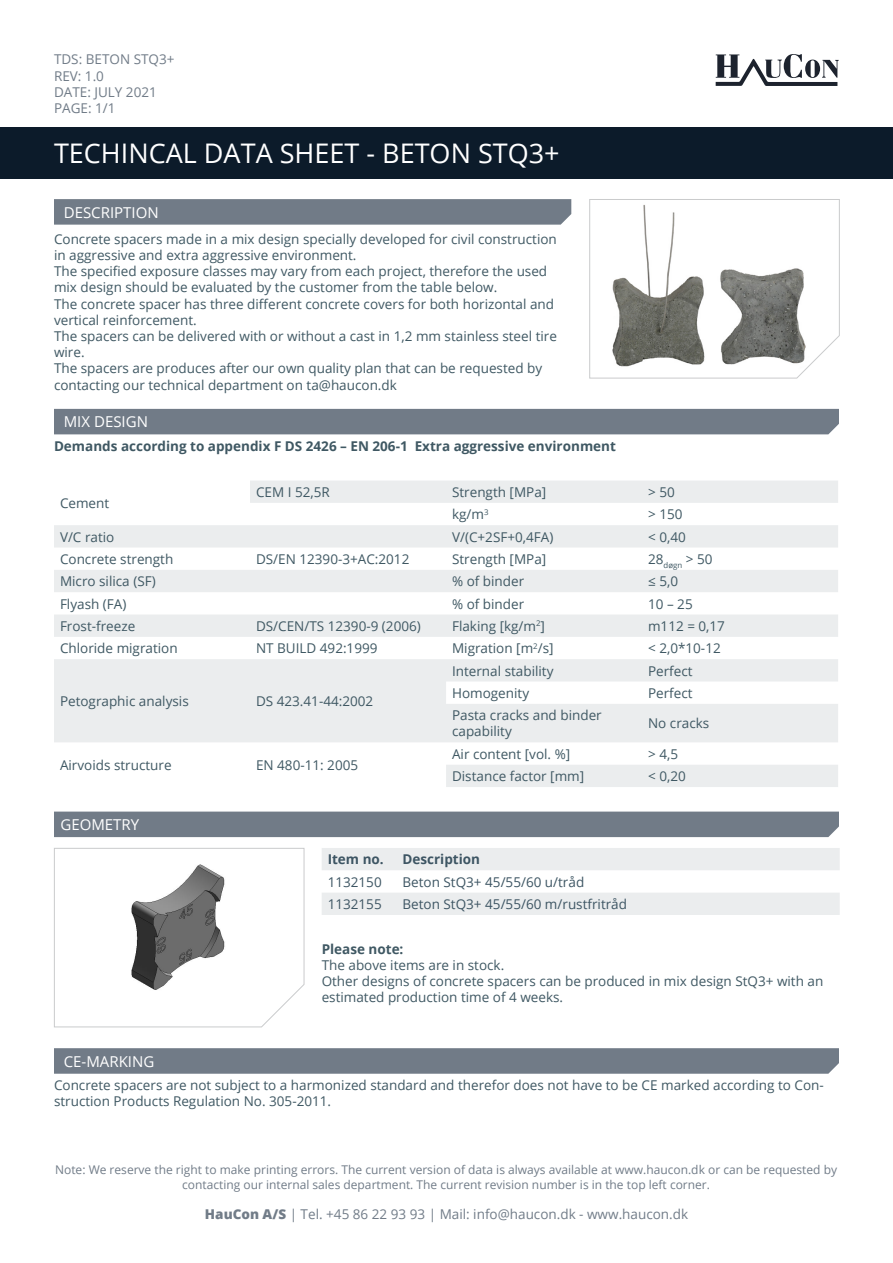
<style>
.page{position:relative;width:893px;height:1263px;background:#fff}
.page>*{position:absolute;margin:0;border:0;box-sizing:border-box;transform-origin:0 0}
.t1{font:27px "Open Sans";color:#fff}
.t2{font:15px "Open Sans";color:#fff}
.t3{font:13.5px/16.2px "Open Sans";color:#3f5863}
.t4{font:13.5px/16.2px "Open Sans";color:#717c88}
.t5{font:700 13.5px "Open Sans";color:#3f5863}
.t6{font:13.5px "Open Sans";color:#3d5563}
.t7{font:700 13.5px "Open Sans";color:#3d5563}
.t8{font:12px/14.4px "Open Sans";color:#717c88;text-align:center}
.s1{font-weight:800}
</style>
<div class="page">
<svg style="left:716px;top:54px;width:123px;height:32px"></svg>
<div style="left:0;top:128px;width:893px;height:51px;background:#0c1b2a"></div>
<svg style="left:589px;top:199px;width:251px;height:180px"></svg>
<svg style="left:54px;top:199px;width:517px;height:26px;background:#747d89"></svg>
<div style="left:54px;top:409px;width:785px;height:25px;background:#717b87"></div>
<svg style="left:54px;top:481px;width:784px;height:306px;fill:#ebedee"></svg>
<div style="left:54px;top:811px;width:785px;height:26px;background:#717b87"></div>
<svg style="left:54px;top:1048px;width:785px;height:26px;background:#737d89"></svg>
<svg style="left:322px;top:848px;width:518px;height:67px"></svg>
<svg style="left:54px;top:848px;width:251px;height:180px"></svg>
<p class="t4" style="left:54px;top:51px;width:122px">TDS: BETON STQ3+<br>REV: 1.0<br>DATE: JULY 2021<br>PAGE: 1/1</p>
<p class="t1" style="left:54px;top:135px;width:507px">TECHINCAL DATA SHEET - BETON STQ3+</p>
<p class="t2" style="left:64px;top:202px;width:96px">DESCRIPTION</p>
<p class="t3" style="left:54px;top:230px;width:504px">Concrete spacers made in a mix design specially developed for civil construction in aggressive and extra aggressive environment.</p>
<p class="t3" style="left:54px;top:263px;width:495px">The specified exposure classes may vary from each project, therefore the used mix design should be evaluated by the customer from the table below.</p>
<p class="t3" style="left:54px;top:295px;width:502px">The concrete spacer has three different concrete covers for both horizontal and vertical reinforcement.</p>
<p class="t3" style="left:54px;top:328px;width:504px">The spacers can be delivered with or without a cast in 1,2 mm stainless steel tire wire.</p>
<p class="t3" style="left:54px;top:360px;width:490px">The spacers are produces after our own quality plan that can be requested by contacting our technical department on ta@haucon.dk</p>
<p class="t2" style="left:64px;top:412px;width:86px">MIX DESIGN</p>
<p class="t5" style="left:54px;top:436px;width:563px">Demands according to appendix F DS 2426 – EN 206-1 Extra aggressive environment</p>
<p class="t3" style="left:60px;top:495px;width:51px">Cement</p>
<p class="t3" style="left:256px;top:483px;width:75px">CEM I 52,5R</p>
<p class="t3" style="left:452px;top:483px;width:96px">Strength [MPa]</p>
<p class="t3" style="left:648px;top:483px;width:28px">&gt; 50</p>
<p class="t3" style="left:452px;top:506px;width:38px">kg/m<sup>3</sup></p>
<p class="t3" style="left:648px;top:506px;width:36px">&gt; 150</p>
<p class="t3" style="left:60px;top:528px;width:56px">V/C ratio</p>
<p class="t3" style="left:452px;top:528px;width:103px">V/(C+2SF+0,4FA)</p>
<p class="t3" style="left:648px;top:528px;width:39px">&lt; 0,40</p>
<p class="t3" style="left:60px;top:550px;width:115px">Concrete strength</p>
<p class="t3" style="left:256px;top:550px;width:155px">DS/EN 12390-3+AC:2012</p>
<p class="t3" style="left:452px;top:550px;width:96px">Strength [MPa]</p>
<p class="t3" style="left:648px;top:550px;width:66px">28<sub>døgn</sub> &gt; 50</p>
<p class="t3" style="left:60px;top:573px;width:97px">Micro silica (SF)</p>
<p class="t3" style="left:452px;top:573px;width:74px">% of binder</p>
<p class="t3" style="left:648px;top:573px;width:31px">≤ 5,0</p>
<p class="t3" style="left:60px;top:595px;width:68px">Flyash (FA)</p>
<p class="t3" style="left:452px;top:595px;width:74px">% of binder</p>
<p class="t3" style="left:648px;top:595px;width:46px">10 – 25</p>
<p class="t3" style="left:60px;top:617px;width:77px">Frost-freeze</p>
<p class="t3" style="left:256px;top:617px;width:166px">DS/CEN/TS 12390-9 (2006)</p>
<p class="t3" style="left:452px;top:617px;width:94px">Flaking [kg/m<sup>2</sup>]</p>
<p class="t3" style="left:648px;top:617px;width:78px">m112 = 0,17</p>
<p class="t3" style="left:60px;top:640px;width:119px">Chloride migration</p>
<p class="t3" style="left:256px;top:640px;width:123px">NT BUILD 492:1999</p>
<p class="t3" style="left:452px;top:640px;width:103px">Migration [m<sup>2</sup>/s]</p>
<p class="t3" style="left:648px;top:640px;width:74px">&lt; 2,0*10-12</p>
<p class="t3" style="left:60px;top:693px;width:130px">Petographic analysis</p>
<p class="t3" style="left:256px;top:693px;width:119px">DS 423.41-44:2002</p>
<p class="t3" style="left:452px;top:662px;width:103px">Internal stability</p>
<p class="t3" style="left:648px;top:662px;width:46px">Perfect</p>
<p class="t3" style="left:452px;top:684px;width:79px">Homogenity</p>
<p class="t3" style="left:648px;top:684px;width:46px">Perfect</p>
<p class="t3" style="left:452px;top:707px;width:151px">Pasta cracks and binder capability</p>
<p class="t3" style="left:648px;top:715px;width:63px">No cracks</p>
<p class="t3" style="left:60px;top:756px;width:113px">Airvoids structure</p>
<p class="t3" style="left:256px;top:756px;width:104px">EN 480-11: 2005</p>
<p class="t2" style="left:60px;top:814px;width:80px">GEOMETRY</p>
<p class="t3" style="left:452px;top:745px;width:120px">Air content [vol. %]</p>
<p class="t3" style="left:648px;top:745px;width:31px">&gt; 4,5</p>
<p class="t3" style="left:452px;top:768px;width:134px">Distance factor [mm]</p>
<p class="t3" style="left:648px;top:768px;width:39px">&lt; 0,20</p>
<p class="t2" style="left:64px;top:1051px;width:92px">CE-MARKING</p>
<p class="t7" style="left:328px;top:850px;width:58px">Item no.</p>
<p class="t7" style="left:402px;top:850px;width:79px">Description</p>
<p class="t6" style="left:328px;top:872px;width:56px">1132150</p>
<p class="t6" style="left:402px;top:872px;width:183px">Beton StQ3+ 45/55/60 u/tråd</p>
<p class="t6" style="left:328px;top:895px;width:56px">1132155</p>
<p class="t6" style="left:402px;top:895px;width:226px">Beton StQ3+ 45/55/60 m/rustfritråd</p>
<p class="t5" style="left:322px;top:939px;width:83px">Please note:</p>
<p class="t3" style="left:322px;top:956px;width:184px">The above items are in stock.</p>
<p class="t3" style="left:322px;top:972px;width:503px">Other designs of concrete spacers can be produced in mix design StQ3+ with an estimated production time of 4 weeks.</p>
<p class="t3" style="left:54px;top:1077px;width:771px">Concrete spacers are not subject to a harmonized standard and therefor does not have to be CE marked according to Con&shy;struction Products Regulation No. 305-2011.</p>
<p class="t8" style="left:55px;top:1162px;width:783px">Note: We reserve the right to make printing errors. The current version of data is always available at www.haucon.dk or can be requested by contacting our internal sales department. The current revision number is in the top left corner.</p>
<p class="t4" style="left:205px;top:1206px;width:485px"><span class="s1">HauCon A/S</span> | Tel. +45 86 22 93 93 | Mail: info@haucon.dk - www.haucon.dk</p>
</div>
